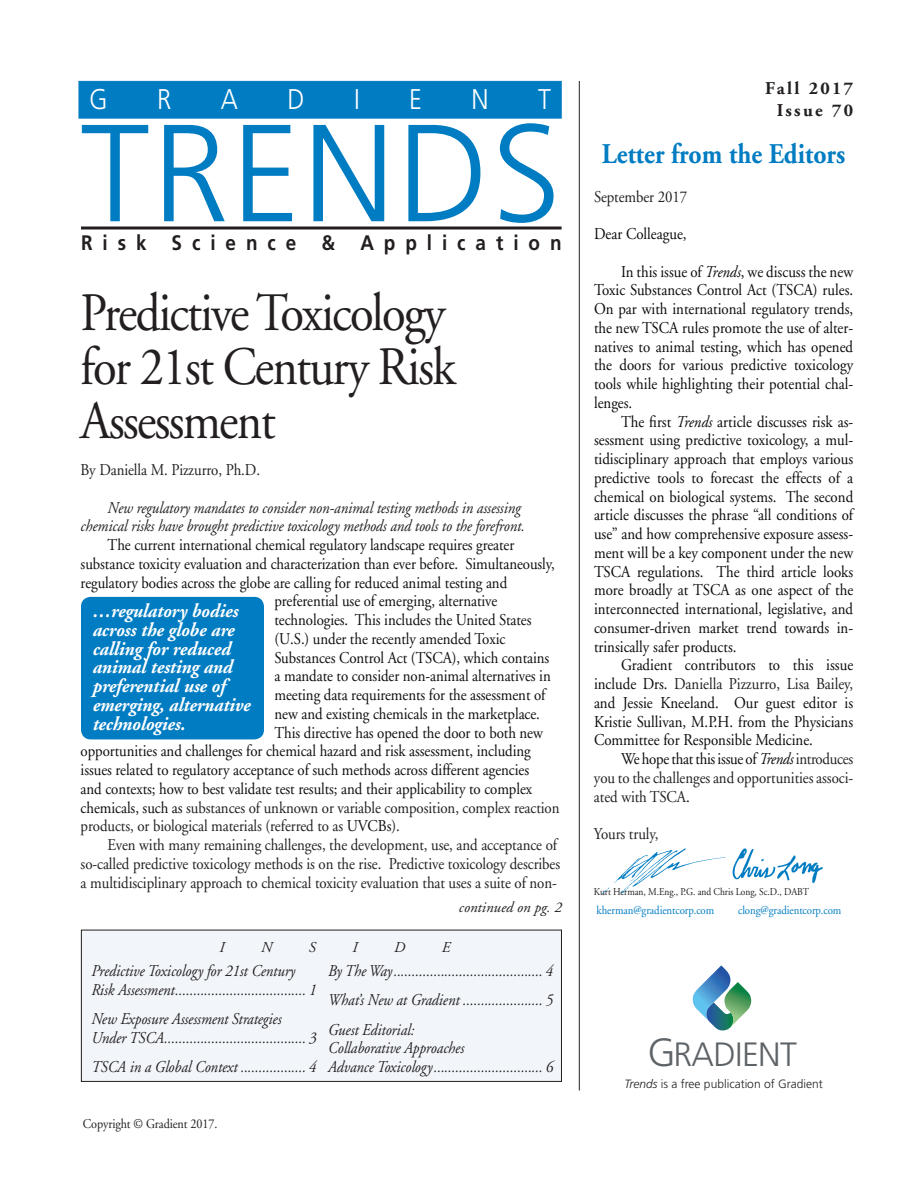
<style>
.page{position:relative;width:918px;height:1188px;background:#fff}
.page>*{position:absolute;margin:0;border:0;box-sizing:border-box;transform-origin:0 0}
.t1{font:300 138px "Frutiger";letter-spacing:.02em;color:#007cc2}
.Body_Text_b{font:54px/54px "Adobe Garamond";letter-spacing:-.035em;color:#231f20;scale:.9 1}
.t2{font:300 33.75px "Frutiger";letter-spacing:-.02em;color:#5e6367}
.t3{font:700 28.5px "Adobe Garamond";color:#007cc2;scale:.9 1}
.t4{font:300 28.5px "Frutiger";color:#fff;scale:.9 1}
.t5{font:700 21px "Frutiger";letter-spacing:.525em;color:#231f20;scale:.9 1}
.C__Pull_quote{font:italic 700 19.5px/18.8px "Adobe Garamond";letter-spacing:-.005em;color:#fff;scale:.95 1}
.t6{font:700 18px "Adobe Garamond";letter-spacing:.13em;color:#231f20}
.Pa1{font:16.5px/18.8px "Adobe Garamond";color:#0a0a0a;text-align:justify;scale:.9 1}
.t7{font:16.5px "Adobe Garamond";letter-spacing:-.005em;color:#0f0e0e;scale:.9 1}
.t8{font:italic 16.5px/18.8px "Adobe Garamond";letter-spacing:-.005em;color:#231f20;scale:.9 1}
.Default{font:16.5px/18.8px "Adobe Garamond";letter-spacing:-.005em;color:#231f20;text-align:justify;scale:.9 1}
.Pa0{font:16.5px "Adobe Garamond";color:#0a0a0a;scale:.9 1}
.t9{font:italic 15px "Adobe Garamond";color:#231f20}
.t10{font:13.5px "Adobe Garamond";letter-spacing:-.005em;color:#231f20;scale:.9 1}
.t11{font:12px "Adobe Garamond";letter-spacing:-.005em;color:#007cc2;scale:.9 1}
.t12{font:300 12px "Frutiger";color:#231f20}
.t13{font:10.5px "Adobe Garamond";letter-spacing:-.005em;color:#231f20;scale:.9 1}
.s1{color:#0f0e0e}
.s2{font-style:italic}
.s3{color:#231f20}
.s4{color:#0a0a0a}
.s5{font-style:italic;color:#0a0a0a}
.s6{font-size:39.3px}
</style>
<div class="page">
<div style="left:81px;top:930px;width:480px;height:151px;background:#f2f6fb"></div>
<div style="left:81px;top:930px;width:481px;height:152px;border:1px solid #231f20"></div>
<hr style="left:579px;top:81px;width:1px;height:1009px;background:#231f20">
<div style="left:79px;top:81px;width:483px;height:37px;background:#007cc2;border:1px solid #007cc2"></div>
<svg style="left:81px;top:226px;width:481px;height:4px;background:#595657"></svg>
<img style="left:734px;top:848px;width:89px;height:36px">
<img style="left:603px;top:848px;width:131px;height:45px">
<svg style="left:693px;top:965px;width:58px;height:66px"></svg>
<div style="left:82px;top:598px;width:181px;height:141px;background:#007cc2;border-radius:9px"></div>
<div style="left:81px;top:597px;width:183px;height:142px;border:2px solid #007cc2;border-radius:9px"></div>
<p class="t4" style="left:89px;top:83px;width:22px">G</p>
<p class="t4" style="left:157px;top:83px;width:17px">R</p>
<p class="t4" style="left:221px;top:83px;width:21px">A</p>
<p class="t4" style="left:288px;top:83px;width:21px">D</p>
<p class="t4" style="left:354px;top:83px;width:8px">I</p>
<p class="t4" style="left:409px;top:83px;width:16px">E</p>
<p class="t4" style="left:472px;top:83px;width:21px">N</p>
<p class="t4" style="left:538px;top:83px;width:16px">T</p>
<p class="t1" style="left:81px;top:96px;width:482px">TRENDS</p>
<p class="t5" style="left:81px;top:230px;width:536px">Risk Science &amp; Application</p>
<p class="Body_Text_b" style="left:81px;top:287px;width:418px">Predictive Toxicology for 21st Century Risk<br>Assessment</p>
<p class="Default" style="left:81px;top:461px;width:201px">By Daniella M. Pizzurro, Ph.D.</p>
<p class="t8" style="left:81px;top:499px;width:495px;text-align:right">New regulatory mandates to consider non-animal testing methods in assessing chemical risks have brought predictive toxicology methods and tools to the forefront.</p>
<p class="t7" style="left:108px;top:536px;width:453px">The current international chemical regulatory landscape requires greater</p>
<p class="t7" style="left:81px;top:555px;width:528px">substance toxicity evaluation and characterization than ever before. Simultaneously,</p>
<p class="t7" style="left:81px;top:574px;width:475px">regulatory bodies across the globe are calling for reduced animal testing and</p>
<p class="t7" style="left:274px;top:592px;width:249px">preferential use of emerging, alternative</p>
<p class="t7" style="left:274px;top:611px;width:287px">technologies. This includes the United States</p>
<p class="t7" style="left:274px;top:630px;width:258px">(U.S.) under the recently amended Toxic</p>
<p class="t7" style="left:274px;top:649px;width:307px">Substances Control Act (TSCA), which contains</p>
<p class="t7" style="left:274px;top:667px;width:309px">a mandate to consider non-animal alternatives in</p>
<p class="t7" style="left:274px;top:686px;width:303px">meeting data requirements for the assessment of</p>
<p class="t7" style="left:274px;top:705px;width:296px">new and existing chemicals in the marketplace.</p>
<p class="t7" style="left:274px;top:724px;width:300px">This directive has opened the door to both new</p>
<p class="t7" style="left:81px;top:742px;width:502px">opportunities and challenges for chemical hazard and risk assessment, including</p>
<p class="t7" style="left:81px;top:761px;width:500px">issues related to regulatory acceptance of such methods across different agencies</p>
<p class="t7" style="left:81px;top:780px;width:503px">and contexts; how to best validate test results; and their applicability to complex</p>
<p class="Default" style="left:81px;top:798px;width:534px"><span class="s1">chemicals, such as</span> substances of unknown or variable composition, complex reaction</p>
<p class="Default" style="left:81px;top:817px;width:356px">products, or biological materials (referred to as <span class="s1">UVCBs</span>).</p>
<p class="Default" style="left:81px;top:836px;width:534px;text-align:left;text-indent:27px">Even with many remaining challenges, the development, use, and acceptance of so-called predictive toxicology methods is on the rise. Predictive toxicology describes a multidisciplinary approach to chemical toxicity evaluation that uses a suite of non-</p>
<p class="t9" style="left:459px;top:899px;width:104px">continued on pg. 2</p>
<p class="C__Pull_quote" style="left:93px;top:602px;width:168px">…regulatory bodies across the globe are calling for reduced animal testing and preferential use of emerging, alternative technologies.</p>
<p class="t9" style="left:219px;top:939px;width:7px">I</p>
<p class="t9" style="left:261px;top:939px;width:13px">N</p>
<p class="t9" style="left:309px;top:939px;width:9px">S</p>
<p class="t9" style="left:352px;top:939px;width:7px">I</p>
<p class="t9" style="left:394px;top:939px;width:13px">D</p>
<p class="t9" style="left:442px;top:939px;width:10px">E</p>
<p class="t8" style="left:92px;top:962px;width:251px">Predictive Toxicology for 21st Century<br>Risk Assessment.................................... 1</p>
<p class="t8" style="left:92px;top:1010px;width:251px">New Exposure Assessment Strategies<br>Under TSCA....................................... 3</p>
<p class="t8" style="left:92px;top:1058px;width:252px">TSCA in a Global Context .................. 4</p>
<p class="t8" style="left:328px;top:962px;width:251px">By The Way......................................... 4</p>
<p class="t8" style="left:328px;top:991px;width:251px">What’s New at Gradient ...................... 5</p>
<p class="t8" style="left:328px;top:1021px;width:251px">Guest Editorial:<br>Collaborative Approaches<br>Advance Toxicology.............................. 6</p>
<p class="t10" style="left:83px;top:1116px;width:151px">Copyright © Gradient 2017.</p>
<p class="t6" style="left:765px;top:79px;width:90px">Fall 2017</p>
<p class="t6" style="left:777px;top:100px;width:78px">Issue 70</p>
<p class="t3" style="left:602px;top:139px;width:272px">Letter from the Editors</p>
<p class="Default" style="left:594px;top:187px;width:105px">September 2017</p>
<p class="Pa0" style="left:594px;top:225px;width:104px">Dear Colleague,</p>
<p class="Pa1" style="left:594px;top:262px;width:290px;text-indent:27px">In this issue of <span class="s2">Trends</span>, we discuss the new Toxic Substances Control Act (TSCA) rules.<br>On par with international regulatory trends, the new TSCA rules promote the use of alter&shy;natives to animal testing, which has opened the doors for various predictive toxicology tools while highlighting their potential chal&shy;lenges.</p>
<p class="Pa1" style="left:594px;top:412px;width:290px;text-indent:27px">The first <span class="s2">Trends</span> article discusses risk as&shy;sessment using predictive toxicology, a mul&shy;tidisciplinary approach that employs various predictive tools to forecast the effects of a chemical on biological systems. The second article discusses the phrase “all conditions of use” and how comprehensive exposure assess&shy;ment will be a key component under the new TSCA regulations. The third article looks more broadly at TSCA as one aspect of the interconnected international, legislative, and consumer-driven market trend towards in&shy;trinsically safer products.</p>
<p class="Pa1" style="left:594px;top:656px;width:290px;text-indent:27px">Gradient contributors to this issue include Drs. <span class="s3">Daniella Pizzurro, Lisa Bailey, </span>and Jessie Kneeland. Our guest editor is Kristie Sullivan, M.P.H. from the Physicians Committee for Responsible Medicine.</p>
<p class="Default" style="left:594px;top:750px;width:290px;text-indent:27px"><span class="s4">We hope that this issue of</span> <span class="s5">Trends</span> introduces you to the challenges and opportunities associ&shy;ated with TSCA<span class="s4">.</span></p>
<p class="Default" style="left:594px;top:825px;width:73px">Yours truly,</p>
<p class="t13" style="left:594px;top:886px;width:240px">Kurt Herman, M.Eng., P.G. and Chris Long, Sc.D., DABT</p>
<p class="t11" style="left:597px;top:904px;width:132px">kherman@gradientcorp.com</p>
<p class="t11" style="left:738px;top:904px;width:116px">clong@gradientcorp.com</p>
<p class="t2" style="left:648px;top:1035px;width:151px"><span class="s6">G</span>RADIENT</p>
<p class="t12" style="left:625px;top:1077px;width:200px"><span class="s2">Trends</span> is a free publication of Gradient</p>
</div>
